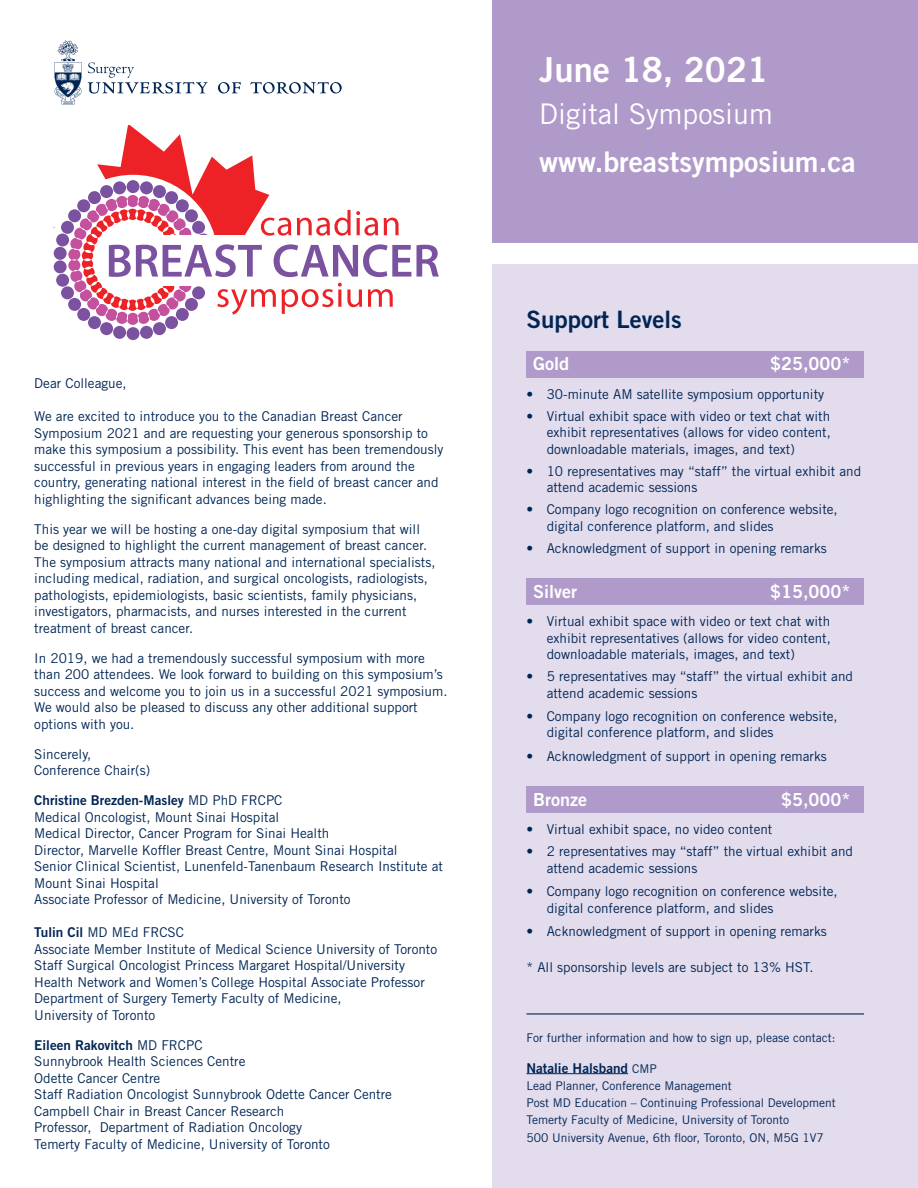
<style>
.page{position:relative;width:918px;height:1188px;background:#fff}
.page>*{position:absolute;margin:0;border:0;box-sizing:border-box;transform-origin:0 0}
.t1{font:34.5px "Trade Gothic LT Std Bd 2";color:#fff}
.t2{font:28.5px "Trade Gothic LT Std Bd 2";color:#fff}
.t3{font:28.5px "Trade Gothic LT Std";color:#fff}
.t4{font:24px "Trade Gothic LT Std Bd 2";color:#002554}
.t5{font:18px "Trade Gothic LT Std Bd 2";color:#fff}
.t6{font:13.5px/16.5px "Trade Gothic LT Std";color:#002554}
.t7{font:13.5px "Trade Gothic LT Std Bd 2";color:#002554}
.t8{font:12px/17.1px "Trade Gothic LT Std";color:#002554}
.s1{font-family:"Trade Gothic LT Std"}
.s2{font-family:"Trade Gothic LT Std Bd 2"}
.s3{font-family:"Trade Gothic LT Std";font-size:12px}
</style>
<div class="page">
<div style="left:493px;top:0;width:425px;height:242px;background:#b09ac9"></div>
<div style="left:493px;top:265px;width:425px;height:923px;background:#e2dced"></div>
<div style="left:526px;top:786px;width:338px;height:27px;background:#b09ac9"></div>
<div style="left:526px;top:578px;width:338px;height:27px;background:#b09ac9"></div>
<svg style="left:53px;top:125px;width:386px;height:215px"></svg>
<div style="left:526px;top:351px;width:338px;height:27px;background:#b09ac9"></div>
<hr style="left:526px;top:1013px;width:338px;height:2px;background:#002554">
<hr style="left:526px;top:1073px;width:102px;height:1px;background:#002554">
<svg style="left:88px;top:62px;width:254px;height:32px"></svg>
<svg style="left:55px;top:40px;width:27px;height:65px"></svg>
<p class="t6" style="left:34px;top:375px;width:94px">Dear Colleague,</p>
<p class="t6" style="left:34px;top:408px;width:411px">We are excited to introduce you to the Canadian Breast Cancer Symposium 2021 and are requesting your generous sponsorship to make this symposium a possibility. This event has been tremendously successful in previous years in engaging leaders from around the country, generating national interest in the field of breast cancer and highlighting the significant advances being made.</p>
<p class="t6" style="left:34px;top:520px;width:403px">This year we will be hosting a one-day digital symposium that will be designed to highlight the current management of breast cancer.<br>The symposium attracts many national and international specialists, including medical, radiation, and surgical oncologists, radiologists, pathologists, epidemiologists, basic scientists, family physicians, investigators, pharmacists, and nurses interested in the current treatment of breast cancer.</p>
<p class="t6" style="left:34px;top:649px;width:415px">In 2019, we had a tremendously successful symposium with more than 200 attendees. We look forward to building on this symposium’s success and welcome you to join us in a successful 2021 symposium.<br>We would also be pleased to discuss any other additional support options with you.</p>
<p class="t6" style="left:34px;top:745px;width:117px">Sincerely,<br>Conference Chair(s)</p>
<p class="t7" style="left:34px;top:792px;width:250px">Christine Brezden-Masley <span class="s1">MD PhD FRCPC</span></p>
<p class="t6" style="left:34px;top:808px;width:410px">Medical Oncologist, Mount Sinai Hospital<br>Medical Director, Cancer Program for Sinai Health<br>Director, Marvelle Koffler Breast Centre, Mount Sinai Hospital<br>Senior Clinical Scientist, Lunenfeld-Tanenbaum Research Institute at Mount Sinai Hospital<br>Associate Professor of Medicine, University of Toronto</p>
<p class="t6" style="left:34px;top:924px;width:404px"><span class="s2">Tulin Cil</span> MD MEd FRCSC<br>Associate Member Institute of Medical Science University of Toronto Staff Surgical Oncologist Princess Margaret Hospital/University Health Network and Women’s College Hospital Associate Professor Department of Surgery Temerty Faculty of Medicine,<br>University of Toronto</p>
<p class="t7" style="left:34px;top:1036px;width:170px">Eileen Rakovitch <span class="s1">MD FRCPC</span></p>
<p class="t6" style="left:34px;top:1053px;width:359px">Sunnybrook Health Sciences Centre<br>Odette Cancer Centre<br>Staff Radiation Oncologist Sunnybrook Odette Cancer Centre Campbell Chair in Breast Cancer Research<br>Professor, Department of Radiation Oncology<br>Temerty Faculty of Medicine, University of Toronto</p>
<h1 class="t1" style="left:539px;top:48px;width:230px">June 18, 2021</h1>
<h2 class="t3" style="left:539px;top:96px;width:235px">Digital Symposium</h2>
<h2 class="t2" style="left:539px;top:144px;width:318px">www.breastsymposium.ca</h2>
<h3 class="t4" style="left:526px;top:304px;width:157px">Support Levels</h3>
<h3 class="t5" style="left:533px;top:353px;width:38px">Gold</h3>
<h3 class="t5" style="left:770px;top:353px;width:82px">$25,000*</h3>
<p class="t6" style="left:526px;top:386px;width:299px">• 30-minute AM satellite symposium opportunity</p>
<p class="t6" style="left:547px;top:408px;width:286px;text-align:justify;text-indent:-20px">• Virtual exhibit space with video or text chat with exhibit representatives (allows for video content, downloadable materials, images, and text)</p>
<p class="t6" style="left:547px;top:463px;width:316px;text-indent:-20px">• 10 representatives may “staff” the virtual exhibit and attend academic sessions</p>
<p class="t6" style="left:547px;top:501px;width:292px;text-indent:-20px">• Company logo recognition on conference website, digital conference platform, and slides</p>
<p class="t6" style="left:526px;top:539px;width:302px">• Acknowledgment of support in opening remarks</p>
<h3 class="t5" style="left:533px;top:580px;width:45px">Silver</h3>
<h3 class="t5" style="left:770px;top:580px;width:82px">$15,000*</h3>
<p class="t6" style="left:547px;top:613px;width:286px;text-align:justify;text-indent:-20px">• Virtual exhibit space with video or text chat with exhibit representatives (allows for video content, downloadable materials, images, and text)</p>
<p class="t6" style="left:547px;top:668px;width:308px;text-indent:-20px">• 5 representatives may “staff” the virtual exhibit and attend academic sessions</p>
<p class="t6" style="left:547px;top:708px;width:292px;text-indent:-20px">• Company logo recognition on conference website, digital conference platform, and slides</p>
<p class="t6" style="left:526px;top:747px;width:302px">• Acknowledgment of support in opening remarks</p>
<h3 class="t5" style="left:533px;top:788px;width:55px">Bronze</h3>
<h3 class="t5" style="left:781px;top:788px;width:71px">$5,000*</h3>
<p class="t6" style="left:526px;top:821px;width:247px">• Virtual exhibit space, no video content</p>
<p class="t6" style="left:547px;top:843px;width:308px;text-indent:-20px">• 2 representatives may “staff” the virtual exhibit and attend academic sessions</p>
<p class="t6" style="left:547px;top:883px;width:292px;text-indent:-20px">• Company logo recognition on conference website, digital conference platform, and slides</p>
<p class="t6" style="left:526px;top:923px;width:302px">• Acknowledgment of support in opening remarks</p>
<p class="t6" style="left:526px;top:959px;width:289px">* All sponsorship levels are subject to 13% HST.</p>
<p class="t8" style="left:526px;top:1029px;width:310px">For further information and how to sign up, please contact:</p>
<p class="t7" style="left:526px;top:1060px;width:132px">Natalie Halsband <span class="s3">CMP</span></p>
<p class="t8" style="left:527px;top:1077px;width:311px">Lead Planner, Conference Management<br>Post MD Education – Continuing Professional Development Temerty Faculty of Medicine, University of Toronto<br>500 University Avenue, 6th floor, Toronto, ON, M5G 1V7</p>
</div>
